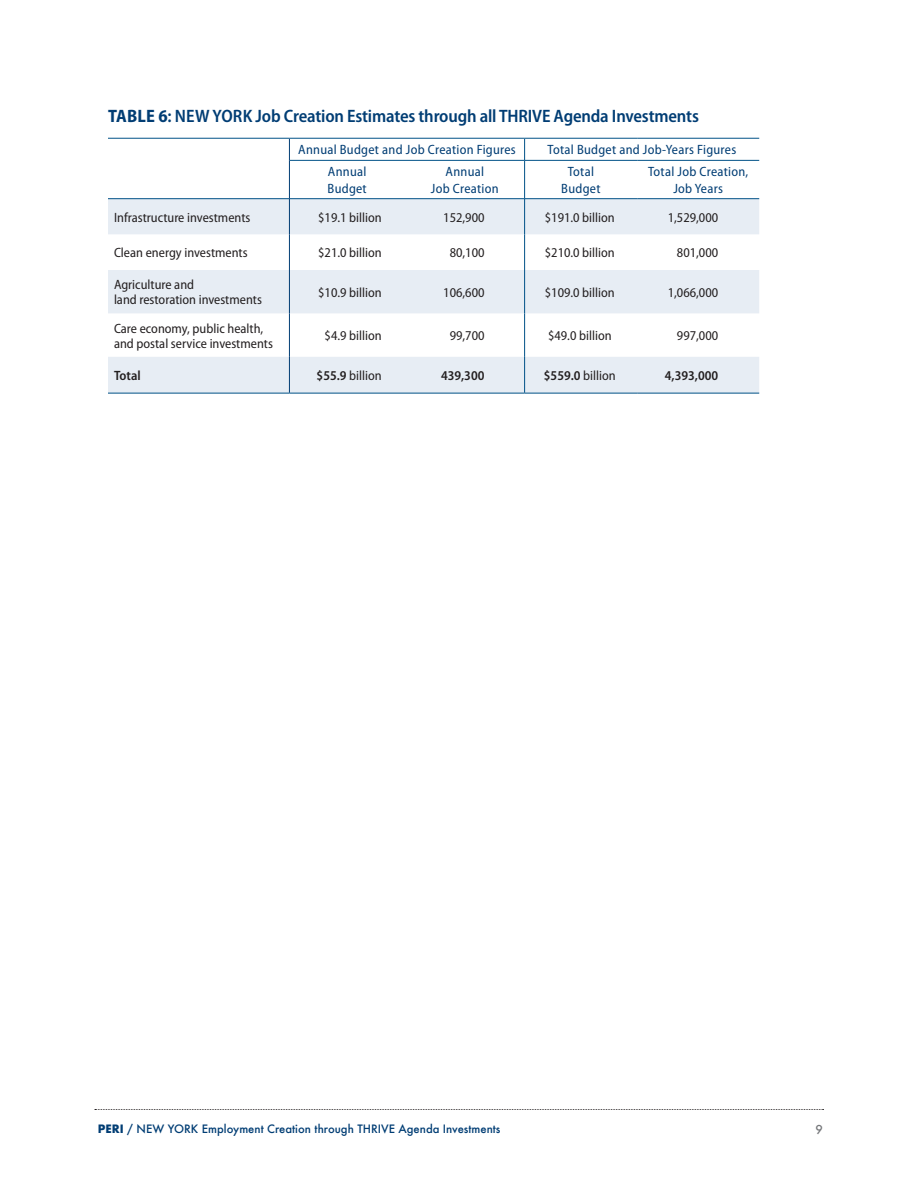
<style>
.page{position:relative;width:918px;height:1188px;background:#fff}
.page>*{position:absolute;margin:0;border:0;box-sizing:border-box;transform-origin:0 0}
.TableNumber{font:600 semi-condensed 18px "Myriad Pro";letter-spacing:-.01em;color:#013d74}
.Table_Text{font:semi-condensed 13.5px/15px "Myriad Pro";color:#231f20}
.Table_Header1{font:semi-condensed 13.5px/16.2px "Myriad Pro";letter-spacing:.02em;color:#013d74;text-align:center}
.Table_Text-2{font:600 semi-condensed 13.5px "Myriad Pro";color:#231f20}
.t1{font:500 12px "Futura";color:#76787b}
.t2{font:500 11.25px "Futura";color:#013d74}
.s1{font-weight:700}
.s2{font-weight:600}
</style>
<div class="page">
<svg style="left:95px;top:1109px;width:729px;height:1px"></svg>
<svg style="left:108px;top:199px;width:651px;height:194px;fill:#e7edf4"></svg>
<hr style="left:290px;top:198px;width:115px;height:1px;background:#005187">
<hr style="left:405px;top:198px;width:119px;height:1px;background:#005187">
<hr style="left:525px;top:198px;width:112px;height:1px;background:#005187">
<hr style="left:637px;top:198px;width:122px;height:1px;background:#005187">
<hr style="left:290px;top:160px;width:115px;height:1px;background:#005187">
<hr style="left:405px;top:160px;width:120px;height:1px;background:#005187">
<hr style="left:525px;top:160px;width:112px;height:1px;background:#005187">
<hr style="left:637px;top:160px;width:122px;height:1px;background:#005187">
<hr style="left:108px;top:198px;width:181px;height:1px;background:#005187">
<hr style="left:524px;top:161px;width:1px;height:38px;background:#005187">
<hr style="left:524px;top:199px;width:1px;height:35px;background:#005187">
<hr style="left:524px;top:234px;width:1px;height:36px;background:#005187">
<hr style="left:524px;top:270px;width:1px;height:43px;background:#005187">
<hr style="left:524px;top:313px;width:1px;height:44px;background:#005187">
<hr style="left:524px;top:357px;width:1px;height:36px;background:#005187">
<svg style="left:524px;top:139px;width:1px;height:21px"></svg>
<hr style="left:108px;top:138px;width:181px;height:1px;background:#005187">
<hr style="left:289px;top:138px;width:116px;height:1px;background:#005187">
<hr style="left:405px;top:138px;width:120px;height:1px;background:#005187">
<hr style="left:525px;top:138px;width:112px;height:1px;background:#005187">
<hr style="left:637px;top:138px;width:122px;height:1px;background:#005187">
<svg style="left:289px;top:139px;width:1px;height:21px"></svg>
<hr style="left:289px;top:160px;width:1px;height:39px;background:#013d74">
<hr style="left:289px;top:199px;width:1px;height:35px;background:#013d74">
<hr style="left:289px;top:234px;width:1px;height:36px;background:#013d74">
<hr style="left:289px;top:270px;width:1px;height:43px;background:#013d74">
<hr style="left:289px;top:313px;width:1px;height:44px;background:#013d74">
<hr style="left:289px;top:357px;width:1px;height:36px;background:#013d74">
<hr style="left:108px;top:393px;width:181px;height:1px;background:#005187">
<hr style="left:289px;top:393px;width:116px;height:1px;background:#005187">
<hr style="left:405px;top:393px;width:120px;height:1px;background:#005187">
<hr style="left:525px;top:393px;width:112px;height:1px;background:#005187">
<hr style="left:637px;top:393px;width:122px;height:1px;background:#005187">
<p class="TableNumber" style="left:108px;top:106px;width:592px"><span class="s1">TABLE 6</span>: NEW YORK Job Creation Estimates through all THRIVE Agenda Investments</p>
<p class="Table_Header1" style="left:298px;top:142px;width:219px">Annual Budget and Job Creation Figures</p>
<p class="Table_Header1" style="left:548px;top:142px;width:190px">Total Budget and Job-Years Figures</p>
<p class="Table_Header1" style="left:328px;top:164px;width:41px;text-align:left">Annual<br>Budget</p>
<p class="Table_Header1" style="left:431px;top:164px;width:69px">Annual<br>Job Creation</p>
<p class="Table_Header1" style="left:561px;top:164px;width:41px">Total<br>Budget</p>
<p class="Table_Header1" style="left:648px;top:164px;width:102px">Total Job Creation,<br>Job Years</p>
<p class="Table_Text" style="left:114px;top:210px;width:138px">Infrastructure investments</p>
<p class="Table_Text" style="left:318px;top:210px;width:65px">$19.1 billion</p>
<p class="Table_Text" style="left:443px;top:210px;width:43px">152,900</p>
<p class="Table_Text" style="left:545px;top:210px;width:71px">$191.0 billion</p>
<p class="Table_Text" style="left:668px;top:210px;width:52px">1,529,000</p>
<p class="Table_Text" style="left:114px;top:246px;width:135px">Clean energy investments</p>
<p class="Table_Text" style="left:318px;top:246px;width:65px">$21.0 billion</p>
<p class="Table_Text" style="left:450px;top:246px;width:36px">80,100</p>
<p class="Table_Text" style="left:545px;top:246px;width:71px">$210.0 billion</p>
<p class="Table_Text" style="left:677px;top:246px;width:43px">801,000</p>
<p class="Table_Text" style="left:114px;top:278px;width:149px">Agriculture and<br>land restoration investments</p>
<p class="Table_Text" style="left:318px;top:285px;width:65px">$10.9 billion</p>
<p class="Table_Text" style="left:443px;top:285px;width:43px">106,600</p>
<p class="Table_Text" style="left:545px;top:285px;width:71px">$109.0 billion</p>
<p class="Table_Text" style="left:668px;top:285px;width:52px">1,066,000</p>
<p class="Table_Text" style="left:114px;top:321px;width:160px">Care economy, public health, and postal service investments</p>
<p class="Table_Text" style="left:325px;top:328px;width:59px">$4.9 billion</p>
<p class="Table_Text" style="left:450px;top:328px;width:36px">99,700</p>
<p class="Table_Text" style="left:548px;top:328px;width:65px">$49.0 billion</p>
<p class="Table_Text" style="left:677px;top:328px;width:43px">997,000</p>
<p class="Table_Text-2" style="left:114px;top:368px;width:28px">Total</p>
<p class="Table_Text" style="left:317px;top:368px;width:67px"><span class="s2">$55.9</span> billion</p>
<p class="Table_Text-2" style="left:441px;top:368px;width:45px">439,300</p>
<p class="Table_Text" style="left:544px;top:368px;width:73px"><span class="s2">$559.0</span> billion</p>
<p class="Table_Text-2" style="left:665px;top:368px;width:55px">4,393,000</p>
<p class="t2" style="left:98px;top:1121px;width:404px"><span class="s1">PERI</span> / NEW YORK Employment Creation through THRIVE Agenda Investments</p>
<p class="t1" style="left:816px;top:1121px;width:9px">9</p>
</div>
